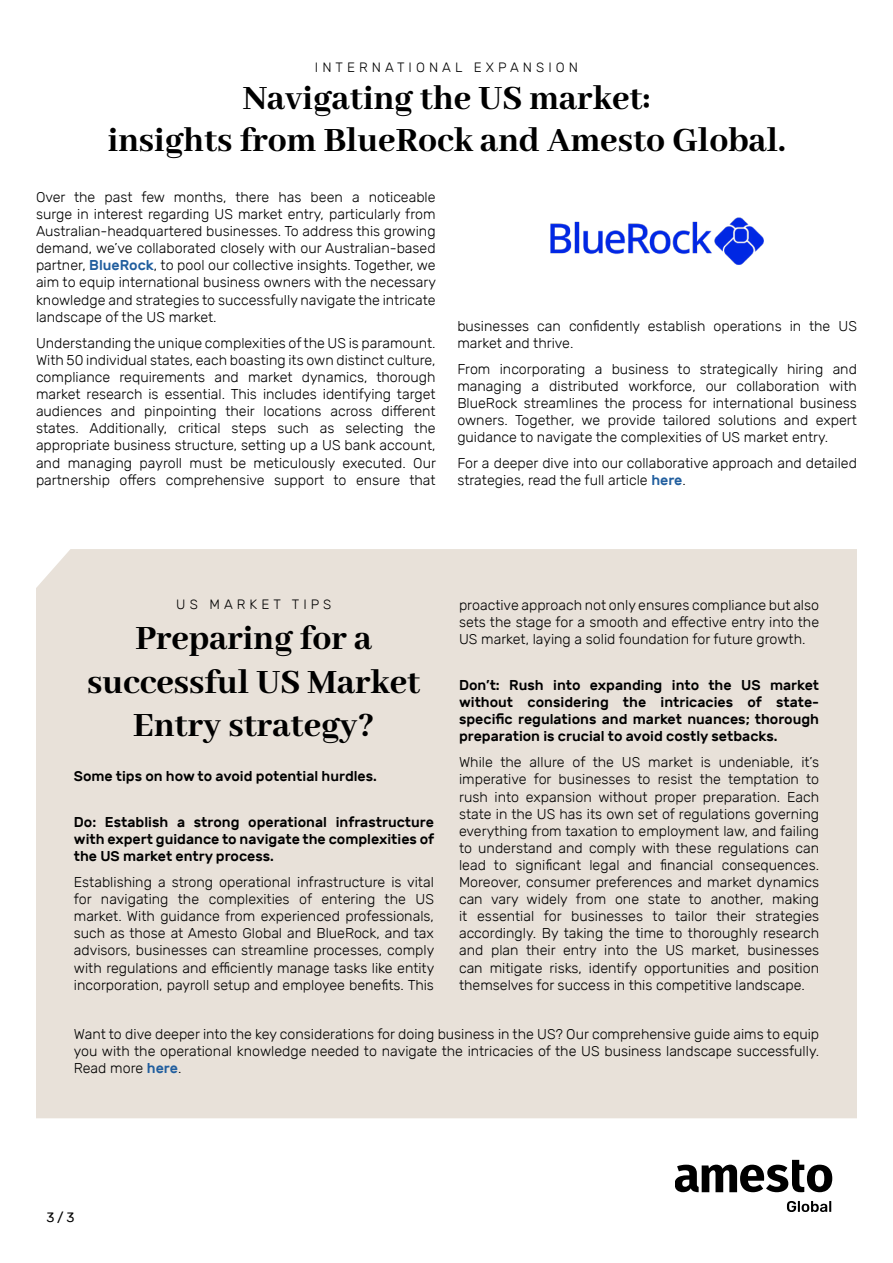
<style>
.page{position:relative;width:893px;height:1263px;background:#fff}
.page>*{position:absolute;margin:0;border:0;box-sizing:border-box;transform-origin:0 0}
.t1{font:800 37.5px/43.5px "Abhaya Libre";color:#000;text-align:center}
.t2{font:300 14.25px/17.1px "Rubik";color:#000;text-align:justify}
.t3{font:500 14.25px/17.1px "Rubik";color:#000;text-align:justify}
.t4{font:300 13.5px "Rubik";letter-spacing:.3em;color:#000}
.t5{font:13.5px "Rubik";color:#000}
.s1{font-weight:500;color:#215e9e}
</style>
<div class="page">
<svg style="left:675px;top:1160px;width:157px;height:32px"></svg>
<svg style="left:787px;top:1201px;width:44px;height:11px"></svg>
<div style="left:36px;top:549px;width:821px;height:569px;background:#e8e1d9"></div>
<img style="left:550px;top:217px;width:214px;height:48px">
<p class="t4" style="left:315px;top:60px;width:265px">INTERNATIONAL EXPANSION</p>
<h1 class="t1" style="left:108px;top:79px;width:679px;line-height:42px">Navigating the US market:<br>insights from BlueRock and Amesto Global.</h1>
<p class="t2" style="left:36px;top:189px;width:401px">Over the past few months, there has been a noticeable surge in interest regarding US market entry, particularly from Australian-headquartered businesses. To address this growing demand, we’ve collaborated closely with our Australian-based partner, <span class="s1">BlueRock</span>, to pool our collective insights. Together, we aim to equip international business owners with the necessary knowledge and strategies to successfully navigate the intricate landscape of the US market.</p>
<p class="t2" style="left:36px;top:334px;width:401px">Understanding the unique complexities of the US is paramount.<br>With 50 individual states, each boasting its own distinct culture, compliance requirements and market dynamics, thorough market research is essential. This includes identifying target audiences and pinpointing their locations across different states. Additionally, critical steps such as selecting the appropriate business structure, setting up a US bank account, and managing payroll must be meticulously executed. Our partnership offers comprehensive support to ensure that</p>
<p class="t2" style="left:457px;top:317px;width:401px">businesses can confidently establish operations in the US market and thrive.</p>
<p class="t2" style="left:457px;top:360px;width:401px">From incorporating a business to strategically hiring and managing a distributed workforce, our collaboration with BlueRock streamlines the process for international business owners. Together, we provide tailored solutions and expert guidance to navigate the complexities of US market entry.</p>
<p class="t2" style="left:457px;top:455px;width:401px">For a deeper dive into our collaborative approach and detailed strategies, read the full article <span class="s1">here</span>.</p>
<p class="t4" style="left:176px;top:597px;width:157px">US MARKET TIPS</p>
<h1 class="t1" style="left:87px;top:618px;width:335px">Preparing for a successful US Market<br>Entry strategy?</h1>
<p class="t3" style="left:74px;top:768px;width:305px">Some tips on how to avoid potential hurdles.</p>
<p class="t3" style="left:74px;top:813px;width:362px">Do: Establish a strong operational infrastructure with expert guidance to navigate the complexities of the US market entry process.</p>
<p class="t2" style="left:74px;top:874px;width:362px">Establishing a strong operational infrastructure is vital for navigating the complexities of entering the US market. With guidance from experienced professionals, such as those at Amesto Global and BlueRock, and tax advisors, businesses can streamline processes, comply with regulations and efficiently manage tasks like entity incorporation, payroll setup and employee benefits. This</p>
<p class="t2" style="left:459px;top:596px;width:362px">proactive approach not only ensures compliance but also sets the stage for a smooth and effective entry into the US market, laying a solid foundation for future growth.</p>
<p class="t3" style="left:459px;top:677px;width:362px">Don’t: Rush into expanding into the US market without considering the intricacies of state&shy;specific regulations and market nuances; thorough preparation is crucial to avoid costly setbacks.</p>
<p class="t2" style="left:459px;top:754px;width:362px">While the allure of the US market is undeniable, it’s imperative for businesses to resist the temptation to rush into expansion without proper preparation. Each state in the US has its own set of regulations governing everything from taxation to employment law, and failing to understand and comply with these regulations can lead to significant legal and financial consequences.<br>Moreover, consumer preferences and market dynamics can vary widely from one state to another, making it essential for businesses to tailor their strategies accordingly. By taking the time to thoroughly research and plan their entry into the US market, businesses can mitigate risks, identify opportunities and position themselves for success in this competitive landscape.</p>
<p class="t2" style="left:74px;top:1025px;width:747px">Want to dive deeper into the key considerations for doing business in the US? Our comprehensive guide aims to equip you with the operational knowledge needed to navigate the intricacies of the US business landscape successfully.<br>Read more <span class="s1">here</span>.</p>
<p class="t5" style="left:46px;top:1209px;width:30px">3/3</p>
</div>
